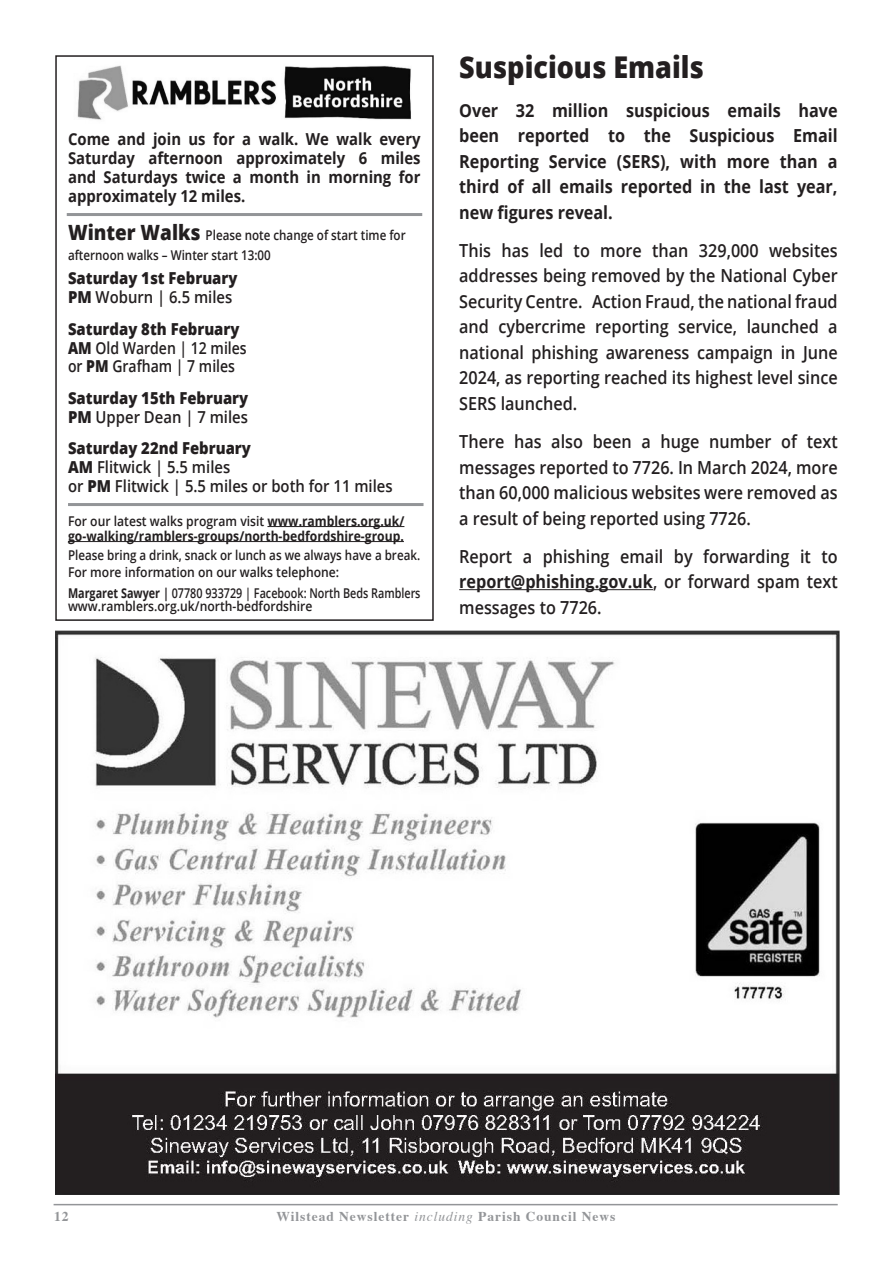
<style>
.page{position:relative;width:893px;height:1263px;background:#fff}
.page>*{position:absolute;margin:0;border:0;box-sizing:border-box;transform-origin:0 0}
.t1{font:800 30px "Open Sans";color:#231f20;scale:.9 1}
.t2{font:600 18px/25.5px "Open Sans";color:#231f20;text-align:justify;scale:.9 1}
.t3{font:700 18px/25.5px "Open Sans";color:#231f20;text-align:justify;scale:.9 1}
.t4{font:700 16.5px/18.8px "Open Sans";color:#231f20;text-align:justify;scale:.9 1}
.t5{font:600 16.5px/18.8px "Open Sans";color:#231f20;scale:.9 1}
.t6{font:800 16.5px/18.8px "Open Sans";color:#231f20;scale:.9 1}
.t7{font:600 16.5px/18.8px "Open Sans";color:#231f20;scale:.85 1}
.t8{font:600 13.5px/19.5px "Open Sans";color:#231f20;scale:.86 1}
.t9{font:700 13.5px/15px "Open Sans";color:#231f20;scale:.9 1}
.t10{font:600 13.5px/13.5px "Open Sans";color:#231f20;scale:.8 1}
.t11{font:700 13.5px "Times";letter-spacing:.07em;color:#939598}
.t12{font:600 13.5px "Open Sans";color:#231f20;scale:.9 1}
.s1{font-weight:800;font-size:21px}
.s2{font-weight:600}
.s3{font-weight:800}
.s4{font-weight:700}
.s5{font-weight:400;font-style:italic}
</style>
<div class="page">
<hr style="left:54px;top:1204px;width:784px;height:1px;background:#939598">
<img style="left:55px;top:631px;width:784px;height:564px">
<div style="left:55px;top:55px;width:379px;height:566px;border:2px solid #231f20"></div>
<img style="left:77px;top:65px;width:335px;height:55px">
<hr style="left:267px;top:526px;width:137px;height:1px;background:#231f20">
<hr style="left:68px;top:541px;width:336px;height:1px;background:#231f20">
<hr style="left:67px;top:213px;width:355px;height:3px;background:#939598">
<hr style="left:68px;top:503px;width:355px;height:3px;background:#939598">
<hr style="left:459px;top:589px;width:194px;height:1px;background:#231f20">
<p class="t4" style="left:68px;top:130px;width:393px">Come and join us for a walk. We walk every Saturday afternoon approximately 6 miles and Saturdays twice a month in morning for approximately 12 miles.</p>
<p class="t8" style="left:68px;top:225px;width:394px"><span class="s1">Winter Walks</span> Please note change of start time for afternoon walks – Winter start 13:00</p>
<p class="t6" style="left:68px;top:268px;width:190px">Saturday 1st February<br>PM <span class="s2">Woburn | 6.5 miles</span></p>
<p class="t7" style="left:68px;top:319px;width:212px"><span class="s3">Saturday 8th February<br>AM</span> Old Warden | 12 miles or <span class="s3">PM</span> Grafham | 7 miles</p>
<p class="t6" style="left:68px;top:387px;width:202px">Saturday 15th February<br>PM <span class="s2">Upper Dean | 7 miles</span></p>
<p class="t5" style="left:68px;top:438px;width:362px"><span class="s3">Saturday 22nd February<br>AM</span> Flitwick | 5.5 miles<br>or <span class="s3">PM</span> Flitwick | 5.5 miles or both for 11 miles</p>
<p class="t9" style="left:68px;top:513px;width:375px"><span class="s2">For our latest walks program visit</span> www.ramblers.org.uk/ go-walking/ramblers-groups/north-bedfordshire-group.</p>
<p class="t8" style="left:68px;top:545px;width:411px">Please bring a drink, snack or lunch as we always have a break.</p>
<p class="t12" style="left:68px;top:563px;width:303px">For more information on our walks telephone:</p>
<p class="t10" style="left:68px;top:586px;width:442px"><span class="s4">Margaret Sawyer |</span> 07780 933729 | Facebook: North Beds Ramblers www.ramblers.org.uk/north-bedfordshire</p>
<p class="t1" style="left:459px;top:45px;width:273px">Suspicious Emails</p>
<p class="t3" style="left:459px;top:97px;width:422px">Over 32 million suspicious emails have been reported to the Suspicious Email Reporting Service (SERS), with more than a third of all emails reported in the last year, new figures reveal.</p>
<p class="t2" style="left:459px;top:237px;width:422px">This has led to more than 329,000 websites addresses being removed by the National Cyber Security Centre. Action Fraud, the national fraud and cybercrime reporting service, launched a national phishing awareness campaign in June 2024, as reporting reached its highest level since SERS launched.</p>
<p class="t2" style="left:459px;top:428px;width:422px">There has also been a huge number of text messages reported to 7726. In March 2024, more than 60,000 malicious websites were removed as a result of being reported using 7726.</p>
<p class="t2" style="left:459px;top:543px;width:422px">Report a phishing email by forwarding it to <span class="s4">report@phishing.gov.uk</span>, or forward spam text messages to 7726.</p>
<p class="t11" style="left:54px;top:1203px;width:16px">12</p>
<p class="t11" style="left:277px;top:1203px;width:340px">Wilstead Newsletter <span class="s5">including</span> Parish Council News</p>
</div>
